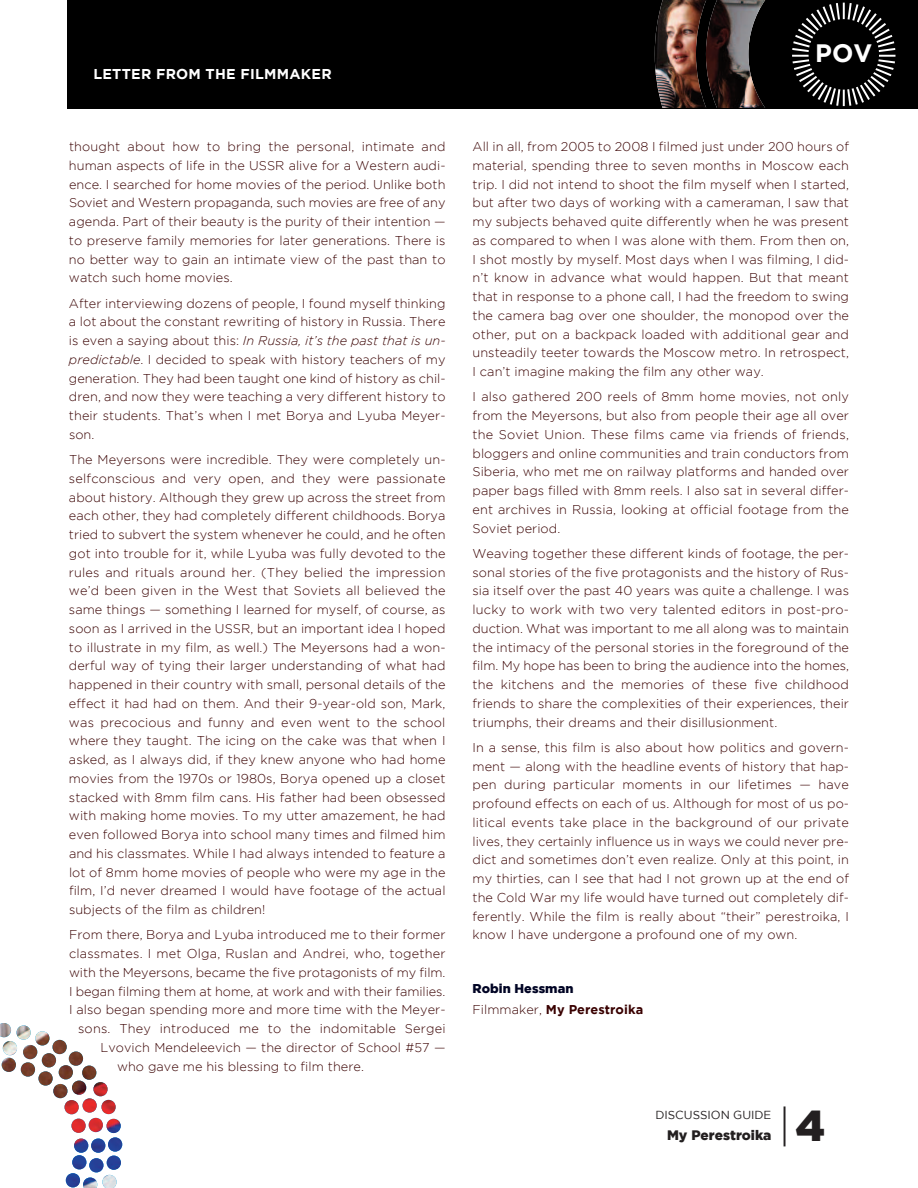
<style>
.page{position:relative;width:918px;height:1188px;background:#fff}
.page>*{position:absolute;margin:0;border:0;box-sizing:border-box;transform-origin:0 0}
.t1{font:300 43.35px "Gotham";color:#231f20}
.t2{font:700 25.2px "Gotham";color:#fff}
.t3{font:700 14.25px "Gotham";letter-spacing:.02em;color:#fff}
.t4{font:900 13.65px "Gotham";color:#231f20}
.t5{font:300 12.75px/18.8px "Gotham";letter-spacing:.005em;color:#390000;text-align:justify}
.t6{font:700 12.75px/21px "Gotham";color:#390000}
.t7{font:11.7px "Gotham";color:#231f20}
.s1{font-style:italic}
.s2{font-weight:900;color:#000424}
.s3{font-weight:300}
.s4{font-weight:900}
</style>
<div class="page">
<div style="left:68px;top:0;width:850px;height:108px;background:#000"></div>
<svg style="left:792px;top:3px;width:104px;height:103px"></svg>
<img style="left:655px;top:0;width:110px;height:108px">
<svg style="left:65px;top:1086px;width:57px;height:102px"></svg>
<img style="left:0;top:1023px;width:107px;height:110px">
<p class="t3" style="left:93px;top:69px;width:240px">LETTER FROM THE FILMMAKER</p>
<p class="t5" style="left:69px;top:138px;width:378px">thought about how to bring the personal, intimate and human aspects of life in the ussR alive for a Western audi&shy;ence. i searched for home movies of the period. unlike both soviet and Western propaganda, such movies are free of any agenda. Part of their beauty is the purity of their intention — to preserve family memories for later generations. There is no better way to gain an intimate view of the past than to watch such home movies.</p>
<p class="t5" style="left:69px;top:295px;width:378px">After interviewing dozens of people, i found myself thinking a lot about the constant rewriting of history in Russia. There is even a saying about this: <span class="s1">In Russia, it’s the past that is un&shy;predictable</span>. i decided to speak with history teachers of my generation. They had been taught one kind of history as chil&shy;dren, and now they were teaching a very different history to their students. That’s when i met Borya and Lyuba Meyer&shy;son.</p>
<p class="t5" style="left:69px;top:451px;width:378px">The Meyersons were incredible. They were completely un&shy;selfconscious and very open, and they were passionate about history. Although they grew up across the street from each other, they had completely different childhoods. Borya tried to subvert the system whenever he could, and he often got into trouble for it, while Lyuba was fully devoted to the rules and rituals around her. (They belied the impression we’d been given in the West that soviets all believed the same things — something i learned for myself, of course, as soon as i arrived in the ussR, but an important idea i hoped to illustrate in my film, as well.) The Meyersons had a won&shy;derful way of tying their larger understanding of what had happened in their country with small, personal details of the effect it had had on them. And their 9-year-old son, Mark, was precocious and funny and even went to the school where they taught. The icing on the cake was that when i asked, as i always did, if they knew anyone who had home movies from the 1970s or 1980s, Borya opened up a closet stacked with 8mm film cans. His father had been obsessed with making home movies. To my utter amazement, he had even followed Borya into school many times and filmed him and his classmates. While i had always intended to feature a lot of 8mm home movies of people who were my age in the film, i’d never dreamed i would have footage of the actual subjects of the film as children!</p>
<p class="t5" style="left:69px;top:926px;width:378px">From there, Borya and Lyuba introduced me to their former</p>
<p class="t5" style="left:69px;top:945px;width:378px">classmates. i met olga, Ruslan and Andrei, who, together</p>
<p class="t5" style="left:69px;top:964px;width:378px">with the Meyersons, became the five protagonists of my film.</p>
<p class="t5" style="left:69px;top:983px;width:378px">i began filming them at home, at work and with their families.</p>
<p class="t5" style="left:69px;top:1001px;width:378px">i also began spending more and more time with the Meyer-</p>
<p class="t5" style="left:78px;top:1020px;width:369px">sons. They introduced me to the indomitable sergei</p>
<p class="t5" style="left:100px;top:1039px;width:347px">Lvovich Mendeleevich — the director of school #57 —</p>
<p class="t5" style="left:117px;top:1058px;width:248px">who gave me his blessing to film there.</p>
<h2 class="t2" style="left:815px;top:44px;width:59px">POV</h2>
<p class="t5" style="left:473px;top:138px;width:378px">All in all, from 2005 to 2008 i filmed just under 200 hours of material, spending three to seven months in Moscow each trip. i did not intend to shoot the film myself when i started, but after two days of working with a cameraman, i saw that my subjects behaved quite differently when he was present as compared to when i was alone with them. From then on, i shot mostly by myself. Most days when i was filming, i did&shy;n’t know in advance what would happen. But that meant that in response to a phone call, i had the freedom to swing the camera bag over one shoulder, the monopod over the other, put on a backpack loaded with additional gear and unsteadily teeter towards the Moscow metro. in retrospect, i can’t imagine making the film any other way.</p>
<p class="t5" style="left:473px;top:388px;width:378px">i also gathered 200 reels of 8mm home movies, not only from the Meyersons, but also from people their age all over the soviet union. These films came via friends of friends, bloggers and online communities and train conductors from siberia, who met me on railway platforms and handed over paper bags filled with 8mm reels. i also sat in several differ&shy;ent archives in Russia, looking at official footage from the soviet period.</p>
<p class="t5" style="left:473px;top:545px;width:378px">Weaving together these different kinds of footage, the per&shy;sonal stories of the five protagonists and the history of Rus&shy;sia itself over the past 40 years was quite a challenge. i was lucky to work with two very talented editors in post-pro&shy;duction. What was important to me all along was to maintain the intimacy of the personal stories in the foreground of the film. My hope has been to bring the audience into the homes, the kitchens and the memories of these five childhood friends to share the complexities of their experiences, their triumphs, their dreams and their disillusionment.</p>
<p class="t5" style="left:473px;top:739px;width:378px">in a sense, this film is also about how politics and govern&shy;ment — along with the headline events of history that hap&shy;pen during particular moments in our lifetimes — have profound effects on each of us. Although for most of us po&shy;litical events take place in the background of our private lives, they certainly influence us in ways we could never pre&shy;dict and sometimes don’t even realize. only at this point, in my thirties, can i see that had i not grown up at the end of the cold War my life would have turned out completely dif&shy;ferently. While the film is really about “their” perestroika, i know i have undergone a profound one of my own.</p>
<p class="t6" style="left:473px;top:979px;width:172px"><span class="s2">Robin Hessman<br></span><span class="s3">Filmmaker,</span> MY PERESTROIKA</p>
<p class="t7" style="left:655px;top:1110px;width:117px">DISCUSSION GUIDe</p>
<p class="t4" style="left:667px;top:1130px;width:106px">My Perestroika</p>
<h1 class="t1" style="left:779px;top:1109px;width:48px">|<span class="s4">4</span></h1>
</div>
